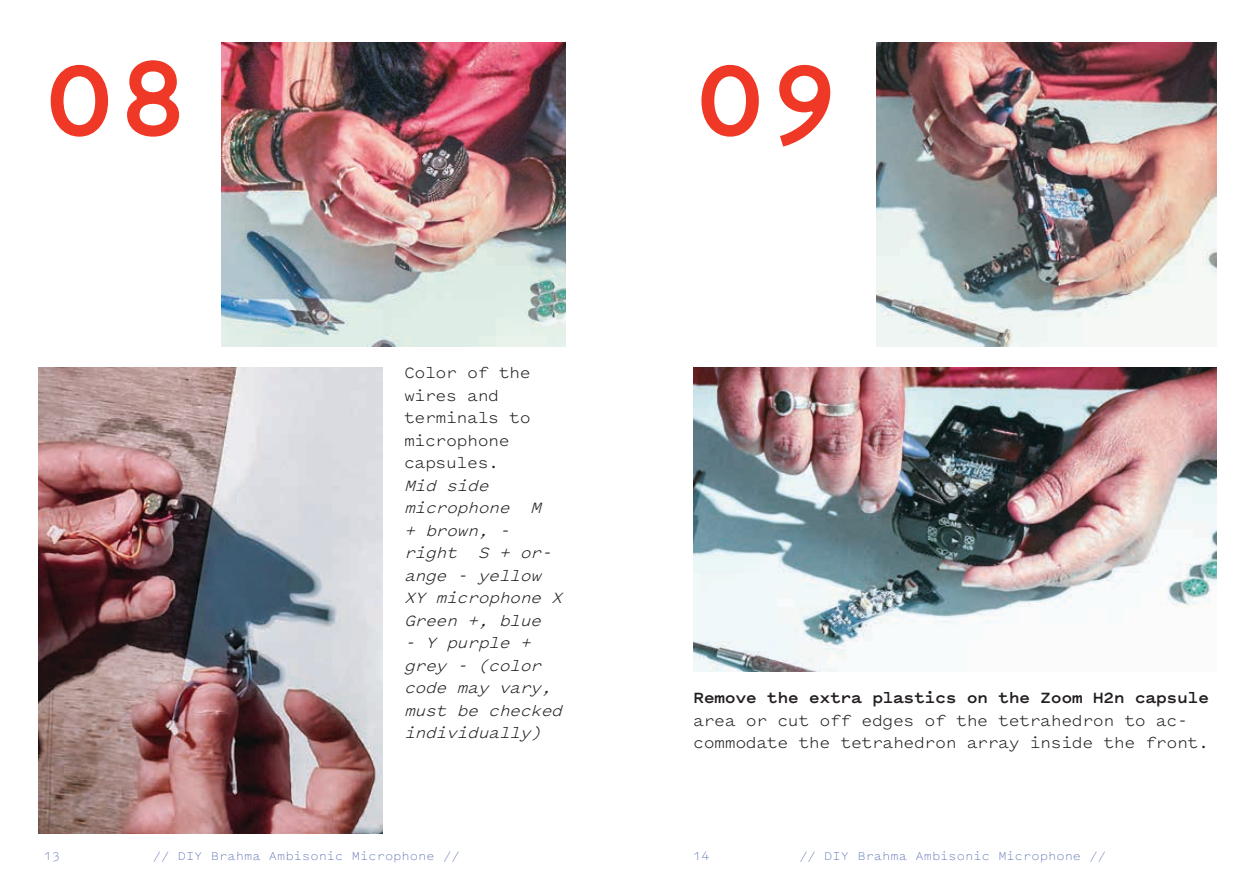
<style>
.page{position:relative;width:1259px;height:893px;background:#fff}
.page>*{position:absolute;margin:0;border:0;box-sizing:border-box;transform-origin:0 0}
.t1{font:700 120px "Pitch Sans";color:#ef3825}
.t2{font:18px/22.5px "Pitch Sans";letter-spacing:-.03em;color:#231f20}
.t3{font:italic 18px/22.5px "Pitch Sans";color:#231f20}
.t4{font:700 18px "Pitch Sans";letter-spacing:-.03em;color:#231f20}
.t5{font:300 13.5px "Pitch Sans";color:#3954a5}
</style>
<div class="page">
<img style="left:221px;top:43px;width:345px;height:303px">
<img style="left:38px;top:367px;width:345px;height:466px">
<img style="left:876px;top:43px;width:340px;height:303px">
<img style="left:693px;top:367px;width:523px;height:304px">
<h1 class="t1" style="left:43px;top:19px;width:149px">08</h1>
<p class="t2" style="left:404px;top:361px;width:128px">Color of the wires and terminals to microphone capsules.</p>
<p class="t3" style="left:404px;top:474px;width:166px">Mid side microphone M + brown, - right S + or&shy;ange - yellow<br>XY microphone X<br>Green +, blue</p>
<p class="t3" style="left:404px;top:631px;width:166px">- Y purple + grey - (color code may vary, must be checked individually)</p>
<h1 class="t1" style="left:693px;top:19px;width:149px">09</h1>
<p class="t4" style="left:693px;top:686px;width:517px">Remove the extra plastics on the Zoom H2n capsule</p>
<p class="t2" style="left:693px;top:708px;width:517px">area or cut off edges of the tetrahedron to ac&shy;commodate the tetrahedron array inside the front.</p>
<p class="t5" style="left:153px;top:847px;width:308px">// DIY Brahma Ambisonic Microphone //</p>
<p class="t5" style="left:799px;top:847px;width:308px">// DIY Brahma Ambisonic Microphone //</p>
<p class="t5" style="left:44px;top:847px;width:18px">13</p>
<p class="t5" style="left:693px;top:847px;width:18px">14</p>
</div>
